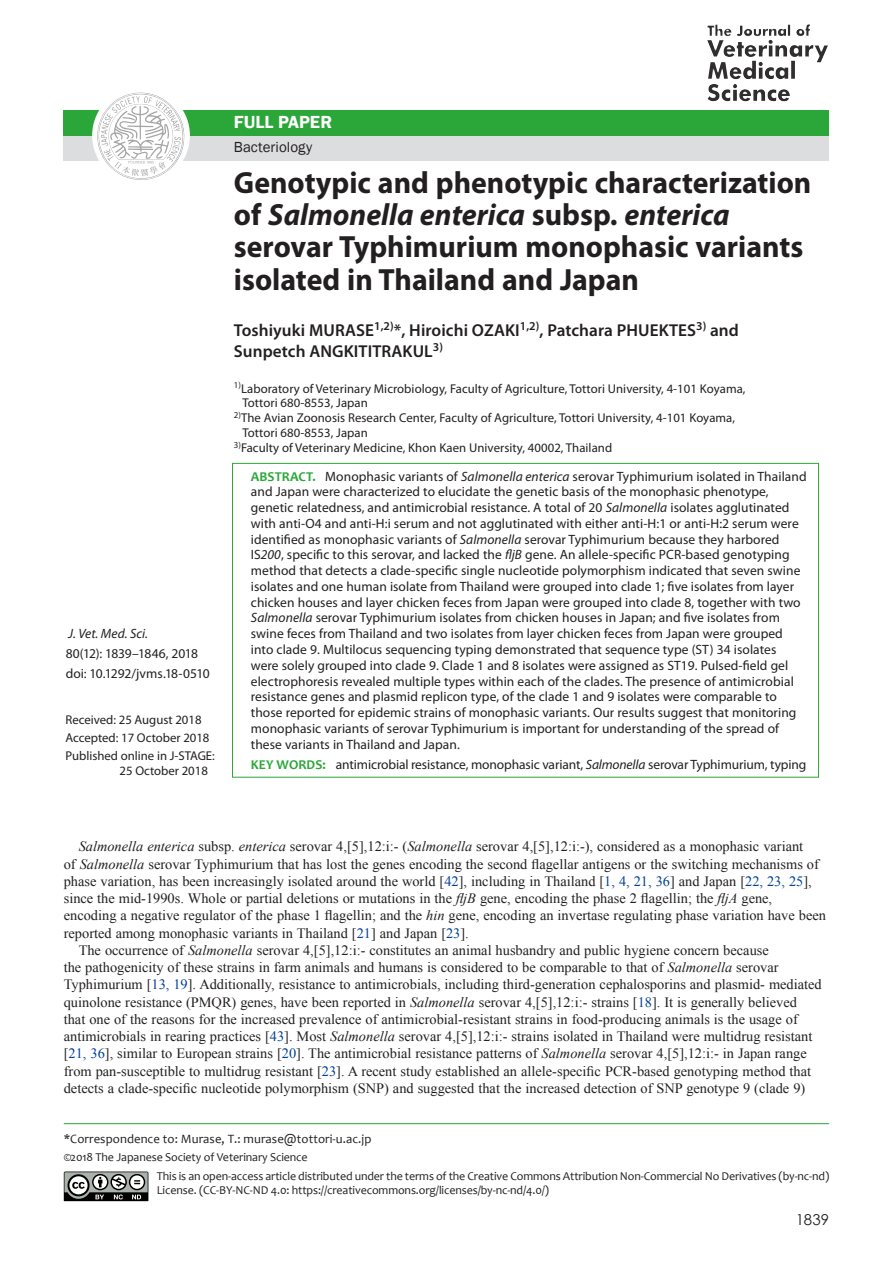
<style>
.page{position:relative;width:893px;height:1263px;background:#fff}
.page>*{position:absolute;margin:0;border:0;box-sizing:border-box;transform-origin:0 0}
.t1{font:700 30.75px/32.2px "Myriad Pro";color:#231f20}
.t2{font:600 18px "Franklin Gothic";color:#fff}
.t3{font:600 17.25px/21px "Myriad Pro";letter-spacing:.005em;color:#231f20}
.t4{font:15px "Franklin Gothic";color:#231f20}
.t5{font:15px "Century Gothic";color:#231f20}
.t6{font:14.25px "Times New Roman";color:#231f20}
.t7{font:13.5px/15.8px "Myriad Pro";letter-spacing:.005em;color:#231f20}
.t8{font:13.5px/20px "Myriad Pro";letter-spacing:-.015em;color:#231f20}
.t9{font:italic 13.5px "Myriad Pro";color:#231f20}
.t10{font:12.75px/14.2px "Myriad Pro";letter-spacing:.005em;color:#231f20}
.t11{font:12.75px "Candara";letter-spacing:.005em;color:#231f20}
.t12{font:12px/20px "Candara";letter-spacing:-.01em;color:#231f20}
.s1{font-style:italic}
.s2{font-family:"Candara";font-weight:700;color:#2aa738}
.s3{color:#003f98}
</style>
<div class="page">
<hr style="left:64px;top:1123px;width:765px;height:1px;background:#2aa738">
<div style="left:64px;top:136px;width:765px;height:25px;background:#dcdddf"></div>
<div style="left:64px;top:111px;width:765px;height:25px;background:#2aa738"></div>
<div style="left:92px;top:87px;width:98px;height:97px;background:#fff;border-radius:50%"></div>
<svg style="left:94px;top:92px;width:93px;height:88px"></svg>
<img style="left:707px;top:24px;width:106px;height:33px">
<svg style="left:64px;top:1171px;width:84px;height:30px"></svg>
<p class="t9" style="left:68px;top:625px;width:81px">J. Vet. Med. Sci.</p>
<p class="t8" style="left:66px;top:643px;width:146px">80(12): 1839–1846, 2018 doi: 10.1292/jvms.18-0510</p>
<p class="t10" style="left:66px;top:710px;width:151px;line-height:17.9px">Received: 25 August 2018<br>Accepted: 17 October 2018<br>Published online in J-STAGE:</p>
<p class="t10" style="left:120px;top:764px;width:90px">25 October 2018</p>
<p class="t2" style="left:234px;top:111px;width:100px">FULL PAPER</p>
<p class="t4" style="left:234px;top:138px;width:80px">Bacteriology</p>
<h1 class="t1" style="left:234px;top:165px;width:579px">Genotypic and phenotypic characterization of <span class="s1">Salmonella enterica</span> subsp. <span class="s1">enterica </span>serovar Typhimurium monophasic variants isolated in Thailand and Japan</h1>
<p class="t3" style="left:234px;top:319px;width:506px">Toshiyuki MURASE<sup>1,2)</sup>*, Hiroichi OZAKI<sup>1,2)</sup>, Patchara PHUEKTES<sup>3)</sup> and<br>Sunpetch ANGKITITRAKUL<sup>3)</sup></p>
<p class="t10" style="left:242px;top:381px;width:505px;text-indent:-9px"><sup>1)</sup>Laboratory of Veterinary Microbiology, Faculty of Agriculture, Tottori University, 4-101 Koyama,<br>Tottori 680-8553, Japan</p>
<p class="t10" style="left:242px;top:411px;width:494px;text-indent:-9px"><sup>2)</sup>The Avian Zoonosis Research Center, Faculty of Agriculture, Tottori University, 4-101 Koyama,<br>Tottori 680-8553, Japan</p>
<p class="t10" style="left:234px;top:440px;width:380px"><sup>3)</sup>Faculty of Veterinary Medicine, Khon Kaen University, 40002, Thailand</p>
<p class="t7" style="left:251px;top:468px;width:557px"><span class="s2">ABSTRACT.</span> Monophasic variants of <span class="s1">Salmonella enterica</span> serovar Typhimurium isolated in Thailand and Japan were characterized to elucidate the genetic basis of the monophasic phenotype, genetic relatedness, and antimicrobial resistance. A total of 20 <span class="s1">Salmonella</span> isolates agglutinated with anti-O4 and anti-H:i serum and not agglutinated with either anti-H:1 or anti-H:2 serum were identified as monophasic variants of <span class="s1">Salmonella</span> serovar Typhimurium because they harbored IS<span class="s1">200</span>, specific to this serovar, and lacked the <span class="s1">fljB</span> gene. An allele-specific PCR-based genotyping method that detects a clade-specific single nucleotide polymorphism indicated that seven swine isolates and one human isolate from Thailand were grouped into clade 1; five isolates from layer chicken houses and layer chicken feces from Japan were grouped into clade 8, together with two <span class="s1">Salmonella</span> serovar Typhimurium isolates from chicken houses in Japan; and five isolates from swine feces from Thailand and two isolates from layer chicken feces from Japan were grouped into clade 9. Multilocus sequencing typing demonstrated that sequence type (ST) 34 isolates were solely grouped into clade 9. Clade 1 and 8 isolates were assigned as ST19. Pulsed-field gel electrophoresis revealed multiple types within each of the clades. The presence of antimicrobial resistance genes and plasmid replicon type, of the clade 1 and 9 isolates were comparable to those reported for epidemic strains of monophasic variants. Our results suggest that monitoring monophasic variants of serovar Typhimurium is important for understanding of the spread of these variants in Thailand and Japan.</p>
<p class="t7" style="left:251px;top:757px;width:557px"><span class="s2">KEY WORDS:</span> antimicrobial resistance, monophasic variant, <span class="s1">Salmonella</span> serovar Typhimurium, typing</p>
<p class="t6" style="left:79px;top:837px;width:726px"><span class="s1">Salmonella enterica</span> subsp. <span class="s1">enterica</span> serovar 4,[5],12:i:- (<span class="s1">Salmonella</span> serovar 4,[5],12:i:-), considered as a monophasic variant</p>
<p class="t6" style="left:64px;top:854px;width:757px">of <span class="s1">Salmonella</span> serovar Typhimurium that has lost the genes encoding the second flagellar antigens or the switching mechanisms of</p>
<p class="t6" style="left:64px;top:871px;width:749px">phase variation, has been increasingly isolated around the world [<span class="s3">42</span>], including in Thailand [<span class="s3">1, 4, 21, 36</span>] and Japan [<span class="s3">22, 23, 25</span>],</p>
<p class="t6" style="left:64px;top:889px;width:710px">since the mid-1990s. Whole or partial deletions or mutations in the <span class="s1">fljB</span> gene, encoding the phase 2 flagellin; the <span class="s1">fljA</span> gene,</p>
<p class="t6" style="left:64px;top:906px;width:764px">encoding a negative regulator of the phase 1 flagellin; and the <span class="s1">hin</span> gene, encoding an invertase regulating phase variation have been</p>
<p class="t6" style="left:64px;top:923px;width:407px">reported among monophasic variants in Thailand [<span class="s3">21</span>] and Japan [<span class="s3">23</span>].</p>
<p class="t6" style="left:79px;top:940px;width:692px">The occurrence of <span class="s1">Salmonella</span> serovar 4,[5],12:i:- constitutes an animal husbandry and public hygiene concern because</p>
<p class="t6" style="left:64px;top:958px;width:716px">the pathogenicity of these strains in farm animals and humans is considered to be comparable to that of <span class="s1">Salmonella</span> serovar</p>
<p class="t6" style="left:64px;top:975px;width:759px">Typhimurium [<span class="s3">13, 19</span>]. Additionally, resistance to antimicrobials, including third-generation cephalosporins and plasmid- mediated</p>
<p class="t6" style="left:64px;top:992px;width:735px">quinolone resistance (PMQR) genes, have been reported in <span class="s1">Salmonella</span> serovar 4,[5],12:i:- strains [<span class="s3">18</span>]. It is generally believed</p>
<p class="t6" style="left:64px;top:1009px;width:735px">that one of the reasons for the increased prevalence of antimicrobial-resistant strains in food-producing animals is the usage of</p>
<p class="t6" style="left:64px;top:1027px;width:750px">antimicrobials in rearing practices [<span class="s3">43</span>]. Most <span class="s1">Salmonella</span> serovar 4,[5],12:i:- strains isolated in Thailand were multidrug resistant</p>
<p class="t6" style="left:64px;top:1044px;width:744px">[<span class="s3">21, 36</span>], similar to European strains [<span class="s3">20</span>]. The antimicrobial resistance patterns of <span class="s1">Salmonella</span> serovar 4,[5],12:i:- in Japan range</p>
<p class="t6" style="left:64px;top:1061px;width:749px">from pan-susceptible to multidrug resistant [<span class="s3">23</span>]. A recent study established an allele-specific PCR-based genotyping method that</p>
<p class="t6" style="left:64px;top:1078px;width:743px">detects a clade-specific nucleotide polymorphism (SNP) and suggested that the increased detection of SNP genotype 9 (clade 9)</p>
<p class="t11" style="left:64px;top:1130px;width:309px">*Correspondence to: Murase, T.: murase@tottori-u.ac.jp</p>
<p class="t12" style="left:157px;top:1146px;width:674px;text-indent:-93px">©2018 The Japanese Society of Veterinary Science<br>This is an open-access article distributed under the terms of the Creative Commons Attribution Non-Commercial No Derivatives (by-nc-nd)</p>
<p class="t12" style="left:157px;top:1180px;width:394px">License. (CC-BY-NC-ND 4.0: https://creativecommons.org/licenses/by-nc-nd/4.0/)</p>
<p class="t5" style="left:796px;top:1209px;width:35px">1839</p>
</div>
